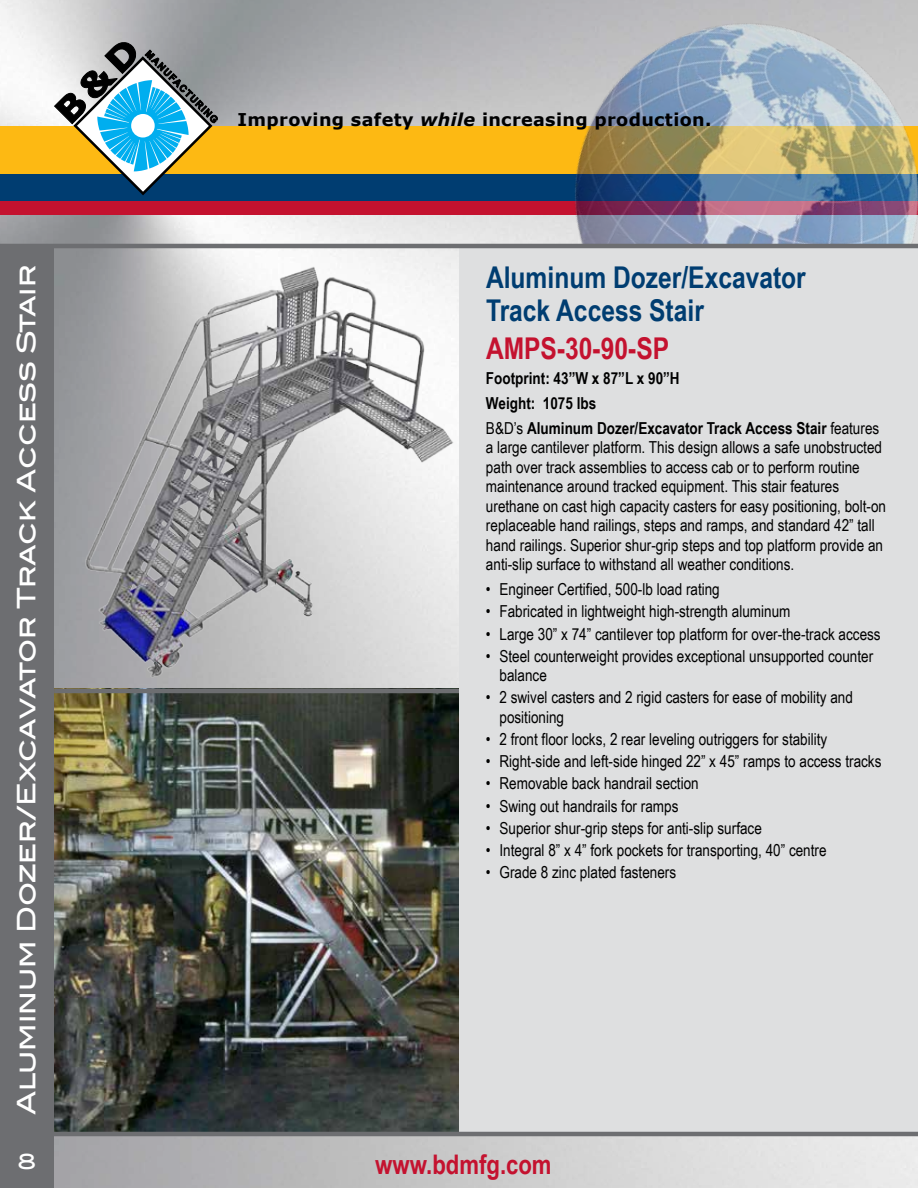
<style>
.page{position:relative;width:918px;height:1188px;background:#fff}
.page>*{position:absolute;margin:0;border:0;box-sizing:border-box;transform-origin:0 0}
.t1{font:700 30px/33px "Arial Narrow";color:#003d71}
.t2{font:500 30px "Blair ITC";color:#fff}
.t3{font:700 30px "Arial Narrow";color:#c4122f}
.t4{font:700 27px "Arial Narrow";color:#c4122f}
.t5{font:500 25.5px "Blair ITC";letter-spacing:-.01em;color:#fff}
.t6{font:21px "Blair Md ITCTT Medium";color:#fff}
.t7{font:700 17.7px "Verdana";letter-spacing:.02em;color:#000}
.t8{font:16.5px/19.5px "Arial Narrow";color:#000}
.t9{font:700 16.5px/24.9px "Arial Narrow";color:#000}
.s1{font-style:italic}
.s2{font-weight:400}
</style>
<div class="page">
<div style="left:0;top:201px;width:918px;height:14px;background:#c4122f"></div>
<div style="left:0;top:126px;width:918px;height:54px;background:#fdb913"></div>
<div style="left:0;top:175px;width:918px;height:26px;background:#003d71"></div>
<div style="left:0;top:244px;width:54px;height:944px;background:#6d6e71"></div>
<svg style="left:54px;top:42px;width:164px;height:153px"></svg>
<img style="left:565px;top:19px;width:353px;height:225px">
<img style="left:54px;top:248px;width:405px;height:441px">
<div style="left:459px;top:246px;width:459px;height:888px;background:#dedfe0"></div>
<img style="left:54px;top:693px;width:405px;height:439px">
<hr style="left:0;top:244px;width:918px;height:4px;background:#6d6e71">
<hr style="left:54px;top:1132px;width:864px;height:4px;background:#6d6e71">
<hr style="left:54px;top:689px;width:405px;height:4px;background:#6d6e71">
<h3 class="t5" style="left:11px;top:1115px;width:852px;rotate:-90deg">Aluminum Dozer/Excavator Track Access Stair</h3>
<h1 class="t2" style="left:10px;top:841px;width:333px;rotate:-90deg">Brochure Title</h1>
<p class="t7" style="left:238px;top:107px;width:475px">Improving safety <span class="s1">while</span> increasing production.</p>
<h1 class="t1" style="left:486px;top:260px;width:321px">Aluminum Dozer/Excavator<br>Track Access Stair</h1>
<h1 class="t3" style="left:486px;top:331px;width:185px">AMPS-30-90-SP</h1>
<p class="t9" style="left:486px;top:365px;width:395px">Footprint: 43”W x 87”L x 90”H<br>Weight: 1075 lbs<br><span class="s2">B&amp;D’s</span> Aluminum Dozer/Excavator Track Access Stair <span class="s2">features</span></p>
<p class="t8" style="left:486px;top:438px;width:402px">a large cantilever platform. This design allows a safe unobstructed path over track assemblies to access cab or to perform routine maintenance around tracked equipment. This stair features urethane on cast high capacity casters for easy positioning, bolt-on replaceable hand railings, steps and ramps, and standard 42” tall hand railings. Superior shur-grip steps and top platform provide an anti-slip surface to withstand all weather conditions.</p>
<p class="t8" style="left:486px;top:580px;width:235px">• Engineer Certified, 500-lb load rating</p>
<p class="t8" style="left:486px;top:602px;width:306px">• Fabricated in lightweight high-strength aluminum</p>
<p class="t8" style="left:486px;top:624px;width:396px">• Large 30” x 74” cantilever top platform for over-the-track access</p>
<p class="t8" style="left:499px;top:646px;width:375px;text-indent:-13px">• Steel counterweight provides exceptional unsupported counter balance</p>
<p class="t8" style="left:499px;top:688px;width:355px;text-indent:-13px">• 2 swivel casters and 2 rigid casters for ease of mobility and positioning</p>
<p class="t8" style="left:486px;top:729px;width:343px">• 2 front floor locks, 2 rear leveling outriggers for stability</p>
<p class="t8" style="left:486px;top:752px;width:397px">• Right-side and left-side hinged 22” x 45” ramps to access tracks</p>
<p class="t8" style="left:486px;top:774px;width:214px">• Removable back handrail section</p>
<p class="t8" style="left:486px;top:796px;width:194px">• Swing out handrails for ramps</p>
<p class="t8" style="left:486px;top:818px;width:277px">• Superior shur-grip steps for anti-slip surface</p>
<p class="t8" style="left:486px;top:840px;width:342px">• Integral 8” x 4” fork pockets for transporting, 40” centre</p>
<p class="t8" style="left:486px;top:863px;width:192px">• Grade 8 zinc plated fasteners</p>
<p class="t6" style="left:18px;top:1144px;width:20px">8</p>
<h2 class="t4" style="left:375px;top:1149px;width:178px">www.bdmfg.com</h2>
</div>
